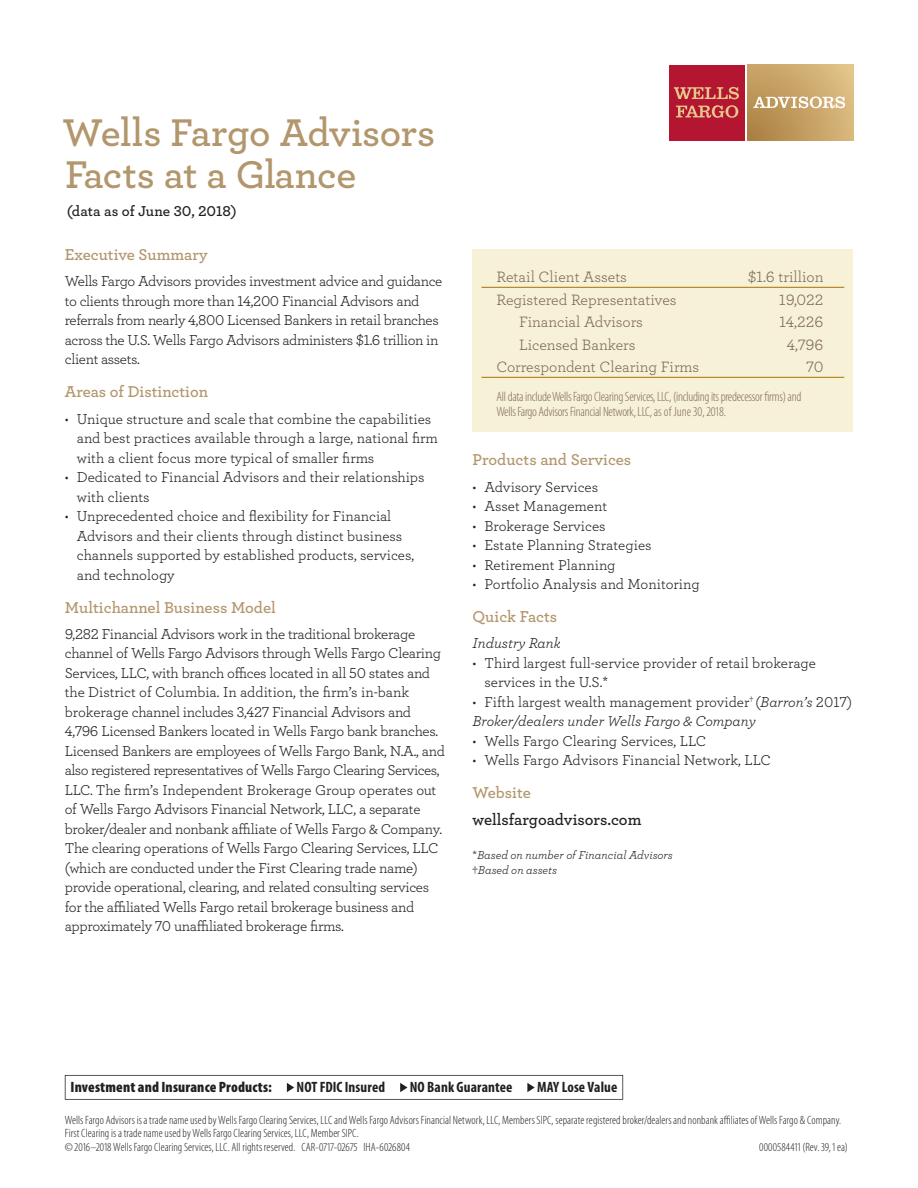
<style>
.page{position:relative;width:918px;height:1188px;background:#fff}
.page>*{position:absolute;margin:0;border:0;box-sizing:border-box;transform-origin:0 0}
.t1{font:600 40.5px/42px "Archer";letter-spacing:-.015em;color:#b2966c}
.t2{font:600 16.5px "Archer";color:#b2966c}
.t3{font:600 16.5px/26.2px "Archer";color:#231f20}
.t4{font:15.75px "Archer";color:#7c6954}
.t5{font:15px/19.5px "Archer";letter-spacing:-.02em;color:#231f20}
.t6{font:15px/19.5px "Archer";color:#231f20}
.t7{font:italic 15px/19.5px "Archer";color:#231f20}
.t8{font:700 condensed 15px "Myriad Pro";letter-spacing:.005em;color:#231f20}
.t9{font:900 condensed 15px "Myriad Pro";letter-spacing:.01em;color:#231f20}
.t10{font:600 15px "Archer";color:#231f20}
.t11{font:300 condensed 13.5px/15px "Myriad Pro";letter-spacing:-.02em;color:#7c6954}
.t12{font:300 condensed 12px/13.5px "Myriad Pro";letter-spacing:.005em;color:#231f20}
.t13{font:italic 12px "Archer";color:#231f20}
.s1{font-style:normal}
.s2{color:#b2966c}
</style>
<div class="page">
<div style="left:65px;top:1075px;width:558px;height:25px;background:#636061"></div>
<div style="left:66px;top:1076px;width:556px;height:23px;background:#fff"></div>
<svg style="left:287px;top:1083px;width:7px;height:9px"></svg>
<svg style="left:400px;top:1083px;width:8px;height:9px"></svg>
<svg style="left:527px;top:1083px;width:8px;height:9px"></svg>
<div style="left:669px;top:65px;width:75px;height:75px;background:#b41530"></div>
<svg style="left:674px;top:87px;width:65px;height:31px"></svg>
<svg style="left:747px;top:65px;width:106px;height:75px;background:#c8a468"></svg>
<svg style="left:753px;top:96px;width:92px;height:12px"></svg>
<div style="left:472px;top:249px;width:381px;height:183px;background:#f7f1d7"></div>
<hr style="left:482px;top:287px;width:362px;height:1px;background:#aa7007">
<hr style="left:482px;top:377px;width:362px;height:1px;background:#aa7007">
<h1 class="t1" style="left:63px;top:109px;width:374px">Wells Fargo Advisors<br>Facts at a Glance</h1>
<p class="t10" style="left:67px;top:200px;width:171px">(data as of June 30, 2018)</p>
<h2 class="t2" style="left:65px;top:242px;width:144px">Executive Summary</h2>
<p class="t5" style="left:65px;top:271px;width:379px">Wells Fargo Advisors provides investment advice and guidance to clients through more than 14,200 Financial Advisors and referrals from nearly 4,800 Licensed Bankers in retail branches across the U.S. Wells Fargo Advisors administers $1.6 trillion in client assets.</p>
<h2 class="t2" style="left:65px;top:380px;width:145px">Areas of Distinction</h2>
<p class="t6" style="left:77px;top:408px;width:363px;text-indent:-12px">• Unique structure and scale that combine the capabilities and best practices available through a large, national firm with a client focus more typical of smaller firms</p>
<p class="t6" style="left:77px;top:467px;width:349px;text-indent:-12px">• Dedicated to Financial Advisors and their relationships with clients</p>
<p class="t6" style="left:77px;top:506px;width:339px;text-indent:-12px">• Unprecedented choice and flexibility for Financial Advisors and their clients through distinct business channels supported by established products, services, and technology</p>
<h2 class="t2" style="left:65px;top:595px;width:213px">Multichannel Business Model</h2>
<p class="t5" style="left:65px;top:623px;width:382px">9,282 Financial Advisors work in the traditional brokerage channel of Wells Fargo Advisors through Wells Fargo Clearing Services, LLC, with branch offices located in all 50 states and the District of Columbia. In addition, the firm’s in-bank brokerage channel includes 3,427 Financial Advisors and 4,796 Licensed Bankers located in Wells Fargo bank branches.<br>Licensed Bankers are employees of Wells Fargo Bank, N.A., and also registered representatives of Wells Fargo Clearing Services, LLC. The firm’s Independent Brokerage Group operates out of Wells Fargo Advisors Financial Network, LLC, a separate broker/dealer and nonbank affiliate of Wells Fargo &amp; Company.<br>The clearing operations of Wells Fargo Clearing Services, LLC (which are conducted under the First Clearing trade name) provide operational, clearing, and related consulting services for the affiliated Wells Fargo retail brokerage business and approximately 70 unaffiliated brokerage firms.</p>
<p class="t4" style="left:497px;top:266px;width:132px">Retail Client Assets</p>
<p class="t4" style="left:748px;top:266px;width:77px">$1.6 trillion</p>
<p class="t4" style="left:497px;top:288px;width:182px">Registered Representatives</p>
<p class="t4" style="left:779px;top:288px;width:46px">19,022</p>
<p class="t4" style="left:519px;top:311px;width:125px">Financial Advisors</p>
<p class="t4" style="left:779px;top:311px;width:46px">14,226</p>
<p class="t4" style="left:519px;top:333px;width:118px">Licensed Bankers</p>
<p class="t4" style="left:787px;top:333px;width:38px">4,796</p>
<p class="t4" style="left:497px;top:356px;width:204px">Correspondent Clearing Firms</p>
<p class="t4" style="left:806px;top:356px;width:19px">70</p>
<p class="t11" style="left:497px;top:389px;width:307px">All data include Wells Fargo Clearing Services, LLC, (including its predecessor firms) and<br>Wells Fargo Advisors Financial Network, LLC, as of June 30, 2018.</p>
<h2 class="t2" style="left:472px;top:447px;width:160px">Products and Services</h2>
<p class="t6" style="left:472px;top:476px;width:127px">• Advisory Services</p>
<p class="t6" style="left:472px;top:496px;width:136px">• Asset Management</p>
<p class="t6" style="left:472px;top:515px;width:135px">• Brokerage Services</p>
<p class="t6" style="left:472px;top:535px;width:181px">• Estate Planning Strategies</p>
<p class="t6" style="left:472px;top:554px;width:145px">• Retirement Planning</p>
<p class="t6" style="left:472px;top:574px;width:229px">• Portfolio Analysis and Monitoring</p>
<h2 class="t2" style="left:472px;top:604px;width:86px">Quick Facts</h2>
<p class="t7" style="left:472px;top:633px;width:90px">Industry Rank</p>
<p class="t6" style="left:484px;top:652px;width:333px;text-indent:-12px">• Third largest full-service provider of retail brokerage services in the U.S.*</p>
<p class="t7" style="left:472px;top:691px;width:381px"><span class="s1">• Fifth largest wealth management provider</span><sup>†</sup> <span class="s1">(</span>Barron’s <span class="s1">2017)<br></span>Broker/dealers under Wells Fargo &amp; Company</p>
<p class="t6" style="left:472px;top:730px;width:235px">• Wells Fargo Clearing Services, LLC</p>
<p class="t6" style="left:472px;top:750px;width:300px">• Wells Fargo Advisors Financial Network, LLC</p>
<h2 class="t3" style="left:472px;top:779px;width:170px"><span class="s2">Website </span>wellsfargoadvisors.com</h2>
<p class="t13" style="left:472px;top:847px;width:202px"><span class="s1">*</span>Based on number of Financial Advisors</p>
<p class="t13" style="left:472px;top:862px;width:86px"><span class="s1">†</span>Based on assets</p>
<p class="t9" style="left:71px;top:1079px;width:203px">Investment and Insurance Products:</p>
<p class="t8" style="left:297px;top:1078px;width:90px">NOT FDIC Insured</p>
<p class="t8" style="left:410px;top:1078px;width:104px">NO Bank Guarantee</p>
<p class="t8" style="left:537px;top:1078px;width:82px">MAY Lose Value</p>
<p class="t12" style="left:65px;top:1113px;width:778px">Wells Fargo Advisors is a trade name used by Wells Fargo Clearing Services, LLC and Wells Fargo Advisors Financial Network, LLC, Members SIPC, separate registered broker/dealers and nonbank affiliates of Wells Fargo &amp; Company.<br>First Clearing is a trade name used by Wells Fargo Clearing Services, LLC, Member SIPC.</p>
<p class="t12" style="left:65px;top:1140px;width:232px">© 2016–2018 Wells Fargo Clearing Services, LLC. All rights reserved.</p>
<p class="t12" style="left:301px;top:1140px;width:58px">CAR-0717-02675</p>
<p class="t12" style="left:364px;top:1140px;width:48px">IHA-6026804</p>
<p class="t12" style="left:759px;top:1140px;width:90px">0000584411 (Rev. 39, 1 ea)</p>
</div>
